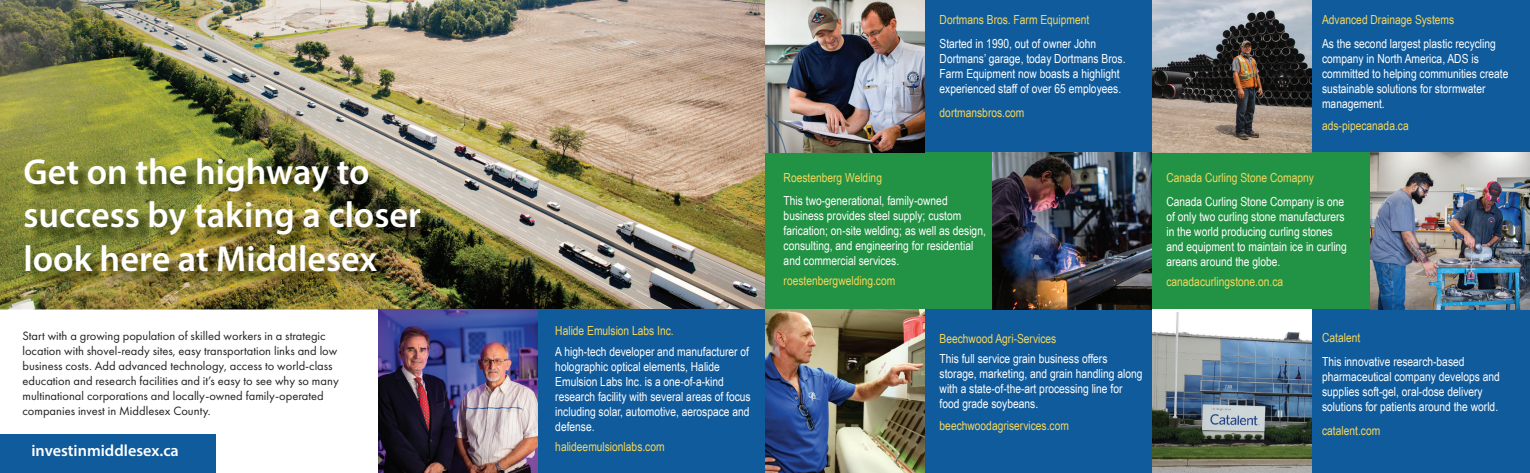
<style>
.page{position:relative;width:1530px;height:473px;background:#fff}
.page>*{position:absolute;margin:0;border:0;box-sizing:border-box;transform-origin:0 0}
.t1{font:600 36.25px/43.5px "Myriad Pro";color:#fff}
.t2{font:600 16.25px "Myriad Pro";color:#fff}
.t3{font:12.5px/15px "Arial Narrow";color:#fff}
.t4{font:12.5px/15px "Futura PT";color:#231f20}
.t5{font:12.5px "Arial Narrow";color:#f6d75b}
</style>
<div class="page">
<img style="left:0;top:0;width:765px;height:309px">
<img style="left:27px;top:160px;width:409px;height:126px">
<div style="left:378px;top:309px;width:387px;height:163px;background:#105b9c"></div>
<div style="left:0;top:434px;width:215px;height:38px;background:#105b9c"></div>
<div style="left:765px;top:0;width:387px;height:152px;background:#105b9c"></div>
<div style="left:765px;top:152px;width:387px;height:157px;background:#229345"></div>
<div style="left:765px;top:309px;width:387px;height:163px;background:#105b9c"></div>
<div style="left:1152px;top:0;width:378px;height:152px;background:#105b9c"></div>
<div style="left:1152px;top:152px;width:378px;height:157px;background:#229345"></div>
<div style="left:1152px;top:309px;width:378px;height:163px;background:#105b9c"></div>
<img style="left:378px;top:309px;width:159px;height:163px">
<img style="left:765px;top:0;width:159px;height:152px">
<img style="left:1152px;top:0;width:159px;height:152px">
<img style="left:765px;top:309px;width:159px;height:163px">
<img style="left:1152px;top:309px;width:159px;height:163px">
<img style="left:993px;top:152px;width:159px;height:157px">
<img style="left:1371px;top:152px;width:159px;height:157px">
<h1 class="t1" style="left:23px;top:149px;width:399px">Get on the highway to success by taking a closer look here at Middlesex</h1>
<p class="t4" style="left:22px;top:328px;width:318px">Start with a growing population of skilled workers in a strategic location with shovel-ready sites, easy transportation links and low business costs. Add advanced technology, access to world-class education and research facilities and it’s easy to see why so many multinational corporations and locally-owned family-operated companies invest in Middlesex County.</p>
<h2 class="t2" style="left:32px;top:440px;width:149px">investinmiddlesex.ca</h2>
<p class="t5" style="left:555px;top:321px;width:120px">Halide Emulsion Labs Inc.</p>
<p class="t3" style="left:555px;top:343px;width:197px">A high-tech developer and manufacturer of holographic optical elements, Halide Emulsion Labs Inc. is a one-of-a-kind research facility with several areas of focus including solar, automotive, aerospace and defense.</p>
<p class="t5" style="left:555px;top:437px;width:111px">halideemulsionlabs.com</p>
<p class="t5" style="left:940px;top:10px;width:151px">Dortmans Bros. Farm Equipment</p>
<p class="t3" style="left:940px;top:36px;width:187px">Started in 1990, out of owner John Dortmans’ garage, today Dortmans Bros.<br>Farm Equipment now boasts a highlight experienced staff of over 65 employees.</p>
<p class="t5" style="left:784px;top:168px;width:100px">Roestenberg Welding</p>
<p class="t5" style="left:940px;top:103px;width:86px">dortmansbros.com</p>
<p class="t3" style="left:784px;top:192px;width:204px">This two-generational, family-owned business provides steel supply; custom farication; on-site welding; as well as design, consulting, and engineering for residential and commercial services.</p>
<p class="t5" style="left:784px;top:271px;width:113px">roestenbergwelding.com</p>
<p class="t5" style="left:940px;top:329px;width:118px">Beechwood Agri-Services</p>
<p class="t3" style="left:940px;top:350px;width:204px">This full service grain business offers storage, marketing, and grain handling along with a state-of-the-art processing line for food grade soybeans.</p>
<p class="t5" style="left:940px;top:416px;width:131px">beechwoodagriservices.com</p>
<p class="t5" style="left:1322px;top:10px;width:134px">Advanced Drainage Systems</p>
<p class="t3" style="left:1322px;top:36px;width:188px">As the second largest plastic recycling company in North America, ADS is committed to helping communities create sustainable solutions for stormwater management.</p>
<p class="t5" style="left:1322px;top:116px;width:88px">ads-pipecanada.ca</p>
<p class="t5" style="left:1166px;top:168px;width:149px">Canada Curling Stone Comapny</p>
<p class="t3" style="left:1166px;top:193px;width:182px">Canada Curling Stone Company is one of only two curling stone manufacturers in the world producing curling stones and equipment to maintain ice in curling areans around the globe.</p>
<p class="t5" style="left:1166px;top:272px;width:118px">canadacurlingstone.on.ca</p>
<p class="t5" style="left:1322px;top:328px;width:40px">Catalent</p>
<p class="t3" style="left:1322px;top:354px;width:179px">This innovative research-based pharmaceutical company develops and supplies soft-gel, oral-dose delivery solutions for patients around the world.</p>
<p class="t5" style="left:1322px;top:421px;width:60px">catalent.com</p>
</div>
